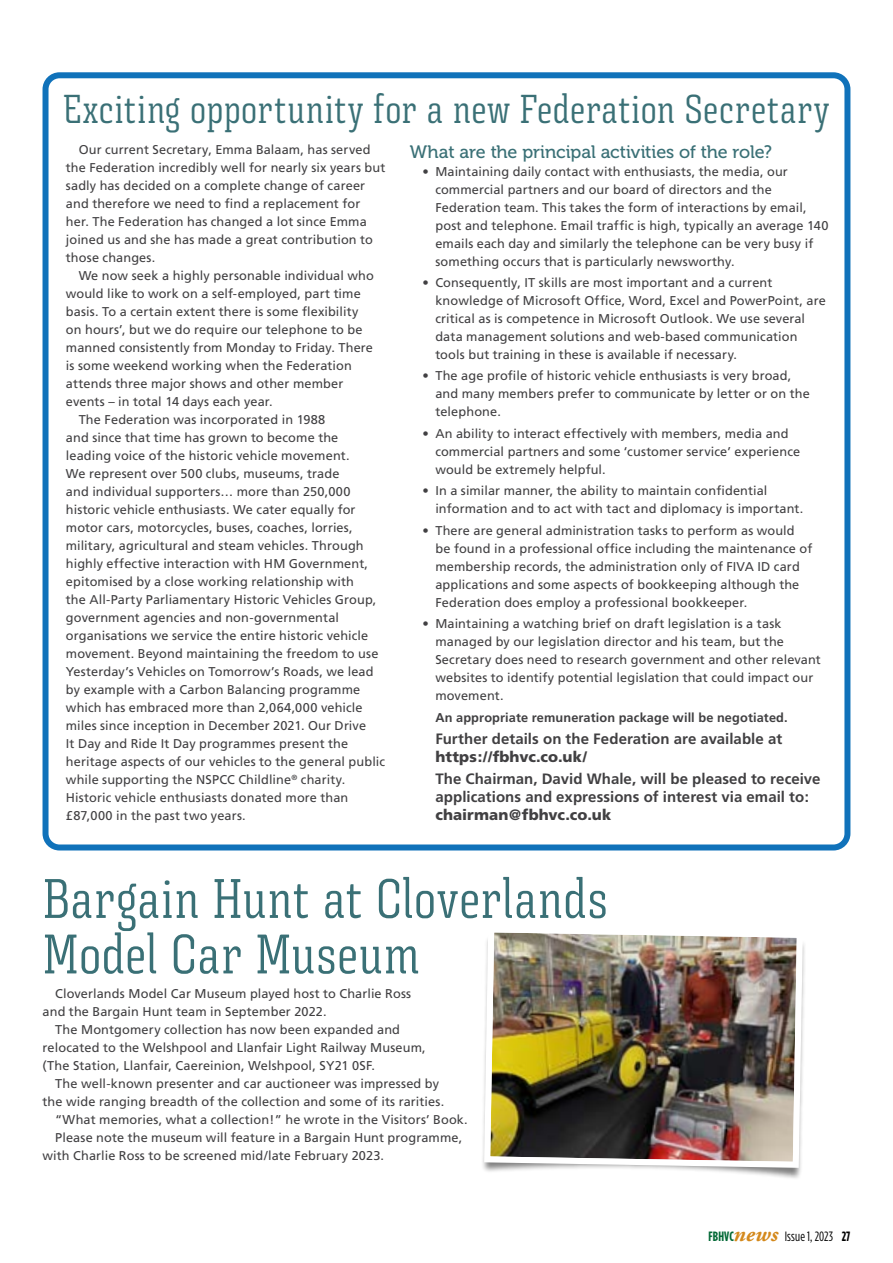
<style>
.page{position:relative;width:893px;height:1263px;background:#fff}
.page>*{position:absolute;margin:0;border:0;box-sizing:border-box;transform-origin:0 0}
.t1{font:condensed 55.5px/55.5px "Triunfo";letter-spacing:-.005em;color:#3a7076}
.t2{font:condensed 40.35px "Triunfo";letter-spacing:-.005em;color:#3a7076}
.t3{font:18px "Museo 500";letter-spacing:-.005em;color:#3a7076}
.t4{font:700 15px/18px "Frutiger";letter-spacing:.005em;color:#414042}
.t5{font:900 15px "Frutiger";letter-spacing:.005em;color:#414042}
.t6{font:13.5px "Gotham Condensed";letter-spacing:.01em;color:#000}
.t7{font:12.75px/18px "Frutiger";letter-spacing:.01em;color:#414042}
.t8{font:700 12.75px "Frutiger";letter-spacing:.01em;color:#414042}
.s1{font-weight:700;color:#036936}
.s2{font-family:"Adobe Garamond Pro";font-weight:700;font-style:italic;font-size:22.5px;color:#d4891c}
.s3{font-weight:700}
</style>
<div class="page">
<div style="left:43px;top:72px;width:807px;height:778px;border:6px solid #1072ba;border-radius:14px"></div>
<img style="left:482px;top:932px;width:323px;height:246px">
<h2 class="t2" style="left:63px;top:82px;width:768px">Exciting opportunity for a new Federation Secretary</h2>
<p class="t7" style="left:66px;top:141px;width:321px;text-indent:13px">Our current Secretary, Emma Balaam, has served the Federation incredibly well for nearly six years but sadly has decided on a complete change of career and therefore we need to find a replacement for her. The Federation has changed a lot since Emma joined us and she has made a great contribution to those changes.</p>
<p class="t7" style="left:79px;top:267px;width:297px">We now seek a highly personable individual who</p>
<p class="t7" style="left:66px;top:285px;width:296px">would like to work on a self-employed, part time</p>
<p class="t7" style="left:66px;top:303px;width:294px">basis. To a certain extent there is some flexibility</p>
<p class="t7" style="left:66px;top:321px;width:298px">on hours’, but we do require our telephone to be</p>
<p class="t7" style="left:66px;top:339px;width:309px">manned consistently from Monday to Friday. There</p>
<p class="t7" style="left:66px;top:357px;width:287px">is some weekend working when the Federation</p>
<p class="t7" style="left:66px;top:375px;width:279px">attends three major shows and other member</p>
<p class="t7" style="left:66px;top:393px;width:208px">events – in total 14 days each year.</p>
<p class="t7" style="left:79px;top:411px;width:248px">The Federation was incorporated in 1988</p>
<p class="t7" style="left:66px;top:429px;width:274px">and since that time has grown to become the</p>
<p class="t7" style="left:66px;top:447px;width:285px">leading voice of the historic vehicle movement.</p>
<p class="t7" style="left:66px;top:465px;width:275px">We represent over 500 clubs, museums, trade</p>
<p class="t7" style="left:66px;top:483px;width:286px">and individual supporters… more than 250,000</p>
<p class="t7" style="left:66px;top:501px;width:291px">historic vehicle enthusiasts. We cater equally for</p>
<p class="t7" style="left:66px;top:519px;width:288px">motor cars, motorcycles, buses, coaches, lorries,</p>
<p class="t7" style="left:66px;top:537px;width:299px">military, agricultural and steam vehicles. Through</p>
<p class="t7" style="left:66px;top:555px;width:304px">highly effective interaction with HM Government,</p>
<p class="t7" style="left:66px;top:573px;width:290px">epitomised by a close working relationship with</p>
<p class="t7" style="left:66px;top:591px;width:312px">the All-Party Parliamentary Historic Vehicles Group,</p>
<p class="t7" style="left:66px;top:609px;width:275px">government agencies and non-governmental</p>
<p class="t7" style="left:66px;top:627px;width:304px">organisations we service the entire historic vehicle</p>
<p class="t7" style="left:66px;top:645px;width:314px">movement. Beyond maintaining the freedom to use</p>
<p class="t7" style="left:66px;top:663px;width:309px">Yesterday’s Vehicles on Tomorrow’s Roads, we lead</p>
<p class="t7" style="left:66px;top:681px;width:296px">by example with a Carbon Balancing programme</p>
<p class="t7" style="left:66px;top:699px;width:298px">which has embraced more than 2,064,000 vehicle</p>
<p class="t7" style="left:66px;top:717px;width:302px">miles since inception in December 2021. Our Drive</p>
<p class="t7" style="left:66px;top:735px;width:284px">It Day and Ride It Day programmes present the</p>
<p class="t7" style="left:66px;top:753px;width:321px">heritage aspects of our vehicles to the general public</p>
<p class="t7" style="left:66px;top:771px;width:281px">while supporting the NSPCC Childline<sup>®</sup> charity.</p>
<p class="t7" style="left:66px;top:789px;width:284px">Historic vehicle enthusiasts donated more than</p>
<p class="t7" style="left:66px;top:807px;width:181px">£87,000 in the past two years.</p>
<h3 class="t3" style="left:410px;top:141px;width:364px">What are the principal activities of the role?</h3>
<p class="t7" style="left:435px;top:162px;width:395px;text-indent:-13px">• Maintaining daily contact with enthusiasts, the media, our commercial partners and our board of directors and the Federation team. This takes the form of interactions by email, post and telephone. Email traffic is high, typically an average 140 emails each day and similarly the telephone can be very busy if something occurs that is particularly newsworthy.</p>
<p class="t7" style="left:435px;top:274px;width:392px;text-indent:-13px">• Consequently, IT skills are most important and a current knowledge of Microsoft Office, Word, Excel and PowerPoint, are critical as is competence in Microsoft Outlook. We use several data management solutions and web-based communication tools but training in these is available if necessary.</p>
<p class="t7" style="left:435px;top:367px;width:376px;text-indent:-13px">• The age profile of historic vehicle enthusiasts is very broad, and many members prefer to communicate by letter or on the telephone.</p>
<p class="t7" style="left:435px;top:424px;width:366px;text-indent:-13px">• An ability to interact effectively with members, media and commercial partners and some ‘customer service’ experience would be extremely helpful.</p>
<p class="t7" style="left:435px;top:482px;width:370px;text-indent:-13px">• In a similar manner, the ability to maintain confidential information and to act with tact and diplomacy is important.</p>
<p class="t7" style="left:435px;top:521px;width:378px;text-indent:-13px">• There are general administration tasks to perform as would be found in a professional office including the maintenance of membership records, the administration only of FIVA ID card applications and some aspects of bookkeeping although the Federation does employ a professional bookkeeper.</p>
<p class="t7" style="left:435px;top:615px;width:387px;text-indent:-13px">• Maintaining a watching brief on draft legislation is a task managed by our legislation director and his team, but the Secretary does need to research government and other relevant websites to identify potential legislation that could impact our movement.</p>
<p class="t8" style="left:435px;top:710px;width:354px">An appropriate remuneration package will be negotiated.</p>
<p class="t4" style="left:435px;top:729px;width:348px">Further details on the Federation are available at</p>
<p class="t5" style="left:435px;top:747px;width:153px">https://fbhvc.co.uk/</p>
<p class="t4" style="left:435px;top:770px;width:387px">The Chairman, David Whale, will be pleased to receive applications and expressions of interest via email to:</p>
<p class="t5" style="left:435px;top:806px;width:177px">chairman@fbhvc.co.uk</p>
<h1 class="t1" style="left:43px;top:871px;width:567px">Bargain Hunt at Cloverlands<br>Model Car Museum</h1>
<p class="t7" style="left:43px;top:984px;width:370px;text-indent:13px">Cloverlands Model Car Museum played host to Charlie Ross and the Bargain Hunt team in September 2022.</p>
<p class="t7" style="left:43px;top:1020px;width:385px;text-indent:13px">The Montgomery collection has now been expanded and relocated to the Welshpool and Llanfair Light Railway Museum, (The Station, Llanfair, Caereinion, Welshpool, SY21 0SF.</p>
<p class="t7" style="left:55px;top:1074px;width:385px">The well-known presenter and car auctioneer was impressed by</p>
<p class="t7" style="left:43px;top:1092px;width:403px">the wide ranging breadth of the collection and some of its rarities.</p>
<p class="t7" style="left:55px;top:1110px;width:414px">“What memories, what a collection!” he wrote in the Visitors’ Book.</p>
<p class="t7" style="left:55px;top:1128px;width:409px">Please note the museum will feature in a Bargain Hunt programme,</p>
<p class="t7" style="left:43px;top:1146px;width:343px">with Charlie Ross to be screened mid/late February 2023.</p>
<p class="t6" style="left:709px;top:1228px;width:143px"><span class="s1">FBHVC</span><span class="s2">news</span> Issue 1, 2023 <span class="s3">27</span></p>
</div>
